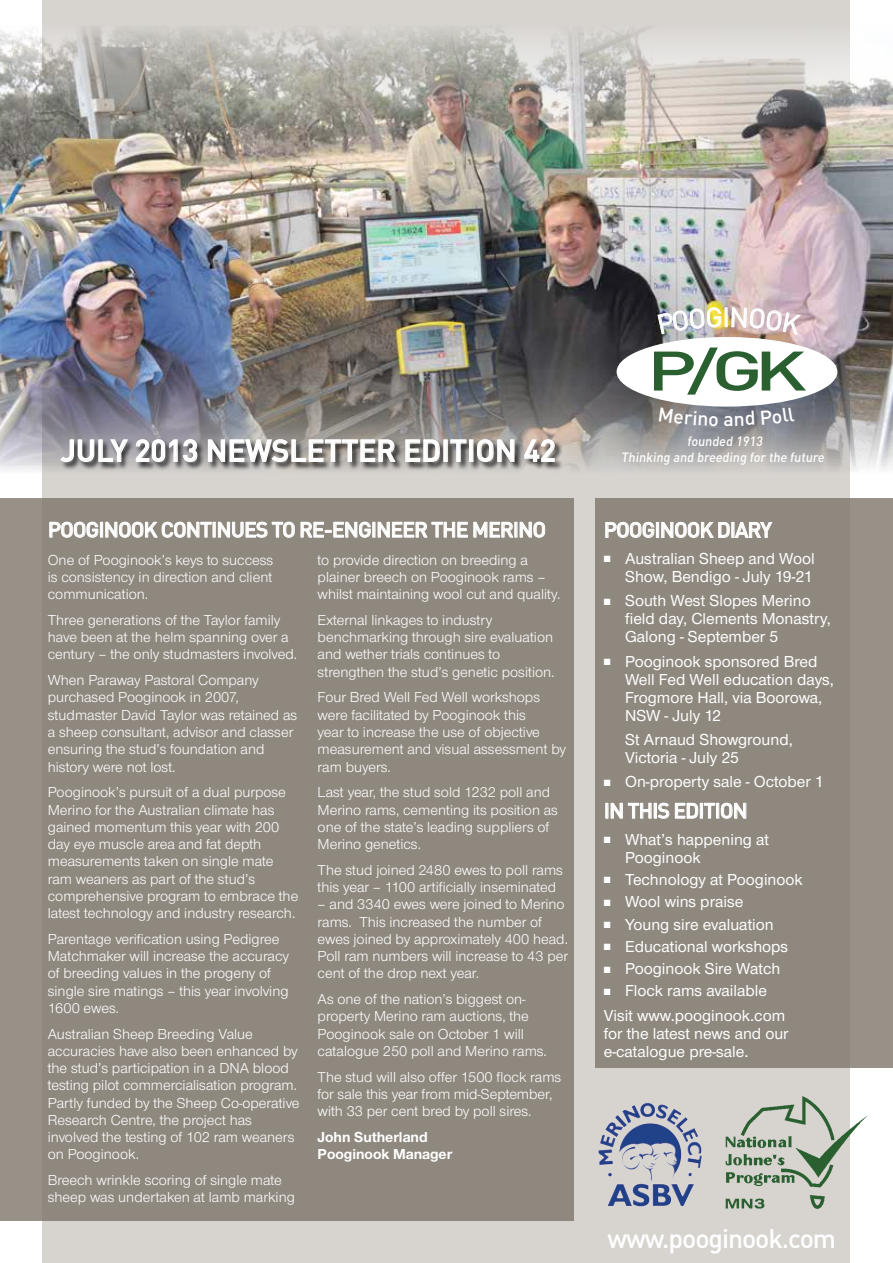
<style>
.page{position:relative;width:893px;height:1263px;background:#fff}
.page>*{position:absolute;margin:0;border:0;box-sizing:border-box;transform-origin:0 0}
.t1{font:500 54.75px "DIN";color:#2a5f30;scale:1.46 1}
.t2{font:500 30px "DIN";color:#fff}
.t3{font:500 26.55px "DIN";letter-spacing:-.04em;color:#fff}
.t4{font:26.55px "DIN";color:#fff}
.t5{font:500 21px "DIN";letter-spacing:-.04em;color:#fff}
.t6{font:500 19.65px "DIN";color:#fff}
.t7{font:500 16.5px/18px "Nimbus Sans Novus T";color:#fff}
.t8{font:15px/17.2px "Nimbus Sans Novus T";color:#fff}
.t9{font:700 15px/17.2px "Nimbus Sans Novus T";color:#fff}
.t10{font:500 13.35px/16px "DIN";color:#fff;text-align:center;scale:.94 1}
</style>
<div class="page">
<div style="left:43px;top:0;width:807px;height:1263px;background:#d7d4d0"></div>
<img style="left:0;top:25px;width:893px;height:453px">
<div style="left:0;top:498px;width:574px;height:722px;background:#8f887e"></div>
<div style="left:595px;top:498px;width:298px;height:570px;background:#8f887e"></div>
<img style="left:640px;top:1103px;width:15px;height:14px">
<svg style="left:605px;top:521px;width:50px;height:17px"></svg>
<div style="left:656px;top:522px;width:3px;height:16px;border:1px solid #fff"></div>
<svg style="left:661px;top:521px;width:112px;height:17px"></svg>
<div style="left:605px;top:803px;width:3px;height:16px;border:1px solid #fff"></div>
<svg style="left:610px;top:802px;width:137px;height:17px"></svg>
<div style="left:60px;top:439px;width:504px;height:32px;background:#000;opacity:.75"></div>
<svg style="left:59px;top:438px;width:70px;height:25px;background:#9e9da1"></svg>
<svg style="left:135px;top:439px;width:63px;height:24px;background:#a3a1a4"></svg>
<svg style="left:207px;top:438px;width:189px;height:25px;background:#9f9d9b"></svg>
<svg style="left:405px;top:439px;width:36px;height:24px"></svg>
<div style="left:443px;top:439px;width:5px;height:23px;border:1px solid #fff"></div>
<svg style="left:450px;top:439px;width:17px;height:24px"></svg>
<div style="left:469px;top:439px;width:4px;height:23px;border:1px solid #fff"></div>
<svg style="left:476px;top:439px;width:39px;height:24px"></svg>
<svg style="left:524px;top:439px;width:31px;height:24px"></svg>
<img style="left:725px;top:1096px;width:143px;height:113px">
<div style="left:725px;top:307px;width:3px;height:20px;border:1px solid #fff"></div>
<div style="left:617px;top:337px;width:220px;height:70px;background:#fff;border-radius:50%"></div>
<svg style="left:49px;top:521px;width:50px;height:17px"></svg>
<div style="left:100px;top:522px;width:3px;height:16px;border:1px solid #fff"></div>
<svg style="left:105px;top:521px;width:266px;height:17px"></svg>
<div style="left:372px;top:522px;width:3px;height:16px;border:1px solid #fff"></div>
<svg style="left:377px;top:521px;width:169px;height:17px"></svg>
<img style="left:657px;top:307px;width:65px;height:28px">
<svg style="left:731px;top:307px;width:71px;height:28px"></svg>
<svg style="left:659px;top:407px;width:59px;height:19px"></svg>
<svg style="left:735px;top:411px;width:19px;height:15px"></svg>
<svg style="left:761px;top:407px;width:33px;height:17px"></svg>
<h2 class="t2" style="left:61px;top:431px;width:264px">JULY 2013 NEWSLETTER</h2>
<h2 class="t2" style="left:403px;top:431px;width:17px">EDITION</h2>
<h2 class="t2" style="left:524px;top:431px;width:33px">42</h2>
<h3 class="t5" style="left:48px;top:516px;width:26px">POOGINOOK</h3>
<h3 class="t5" style="left:161px;top:516px;width:25px">CONTIN</h3>
<h3 class="t5" style="left:231px;top:516px;width:114px">UES TORE-ENGINEER</h3>
<h3 class="t5" style="left:431px;top:516px;width:13px">THE</h3>
<h3 class="t5" style="left:472px;top:516px;width:29px">MERINO</h3>
<p class="t8" style="left:48px;top:551px;width:227px;text-align:justify">One of Pooginook’s keys to success is consistency in direction and client communication.</p>
<p class="t8" style="left:48px;top:611px;width:251px">Three generations of the Taylor family have been at the helm spanning over a century – the only studmasters involved.</p>
<p class="t8" style="left:48px;top:671px;width:251px">When Paraway Pastoral Company purchased Pooginook in 2007, studmaster David Taylor was retained as a sheep consultant, advisor and classer ensuring the stud’s foundation and history were not lost.</p>
<p class="t8" style="left:48px;top:783px;width:252px">Pooginook’s pursuit of a dual purpose Merino for the Australian climate has gained momentum this year with 200 day eye muscle area and fat depth measurements taken on single mate ram weaners as part of the stud’s comprehensive program to embrace the latest technology and industry research.</p>
<p class="t8" style="left:48px;top:930px;width:243px">Parentage verification using Pedigree Matchmaker will increase the accuracy of breeding values in the progeny of single sire matings – this year involving 1600 ewes.</p>
<p class="t8" style="left:48px;top:1025px;width:253px">Australian Sheep Breeding Value accuracies have also been enhanced by the stud’s participation in a DNA blood testing pilot commercialisation program.<br>Partly funded by the Sheep Co-operative Research Centre, the project has involved the testing of 102 ram weaners on Pooginook.</p>
<p class="t8" style="left:48px;top:1171px;width:249px">Breech wrinkle scoring of single mate sheep was undertaken at lamb marking</p>
<p class="t8" style="left:318px;top:551px;width:244px">to provide direction on breeding a plainer breech on Pooginook rams – whilst maintaining wool cut and quality.</p>
<p class="t8" style="left:318px;top:611px;width:238px">External linkages to industry benchmarking through sire evaluation and wether trials continues to strengthen the stud’s genetic position.</p>
<p class="t8" style="left:318px;top:689px;width:250px">Four Bred Well Fed Well workshops were facilitated by Pooginook this<br>year to increase the use of objective measurement and visual assessment by ram buyers.</p>
<p class="t8" style="left:318px;top:783px;width:242px">Last year, the stud sold 1232 poll and Merino rams, cementing its position as one of the state’s leading suppliers of Merino genetics.</p>
<p class="t8" style="left:318px;top:861px;width:247px">The stud joined 2480 ewes to poll rams this year – 1100 artificially inseminated</p>
<p class="t8" style="left:318px;top:895px;width:252px">– and 3340 ewes were joined to Merino rams. This increased the number of ewes joined by approximately 400 head.<br>Poll ram numbers will increase to 43 per cent of the drop next year.</p>
<p class="t8" style="left:318px;top:990px;width:231px">As one of the nation’s biggest on&shy;property Merino ram auctions, the Pooginook sale on October 1 will catalogue 250 poll and Merino rams.</p>
<p class="t8" style="left:318px;top:1068px;width:245px">The stud will also offer 1500 flock rams for sale this year from mid-September, with 33 per cent bred by poll sires.</p>
<p class="t9" style="left:318px;top:1128px;width:136px">John Sutherland<br>Pooginook Manager</p>
<h3 class="t4" style="left:722px;top:301px;width:9px">I</h3>
<h1 class="t1" style="left:646px;top:336px;width:111px">P/GK</h1>
<h3 class="t6" style="left:723px;top:406px;width:12px">A</h3>
<p class="t10" style="left:621px;top:432px;width:220px">FOUNDED 1913<br>THINKING AND BREEDING FOR THE FUTURE</p>
<h3 class="t5" style="left:604px;top:516px;width:169px">POOGINOOK DIARY</h3>
<p class="t7" style="left:604px;top:549px;width:212px;text-align:right">■ Australian Sheep and Wool<br>Show, Bendigo - July 19-21</p>
<p class="t7" style="left:625px;top:591px;width:207px;text-indent:-21px">■ South West Slopes Merino field day, Clements Monastry,<br>Galong - September 5</p>
<p class="t7" style="left:625px;top:652px;width:210px;text-indent:-21px">■ Pooginook sponsored Bred<br>Well Fed Well education days,<br>Frogmore Hall, via Boorowa,<br>NSW - July 12</p>
<p class="t7" style="left:625px;top:730px;width:169px">St Arnaud Showground,<br>Victoria - July 25</p>
<p class="t7" style="left:604px;top:773px;width:221px">■ On-property sale - October 1</p>
<h3 class="t5" style="left:604px;top:797px;width:145px">IN THIS EDITION</h3>
<p class="t7" style="left:625px;top:830px;width:146px;text-indent:-21px">■ What’s happening at<br>Pooginook</p>
<p class="t7" style="left:604px;top:870px;width:200px">■ Technology at Pooginook</p>
<p class="t7" style="left:604px;top:892px;width:141px">■ Wool wins praise</p>
<p class="t7" style="left:604px;top:915px;width:171px">■ Young sire evaluation</p>
<p class="t7" style="left:604px;top:937px;width:186px">■ Educational workshops</p>
<p class="t7" style="left:604px;top:959px;width:178px">■ Pooginook Sire Watch</p>
<p class="t7" style="left:604px;top:978px;width:183px;line-height:24.3px">■ Flock rams available<br>Visit www.pooginook.com</p>
<p class="t7" style="left:604px;top:1024px;width:186px">for the latest news and our e-catalogue pre-sale.</p>
<h3 class="t3" style="left:607px;top:1222px;width:230px">WWW.POOGINOOK.COM</h3>
</div>
